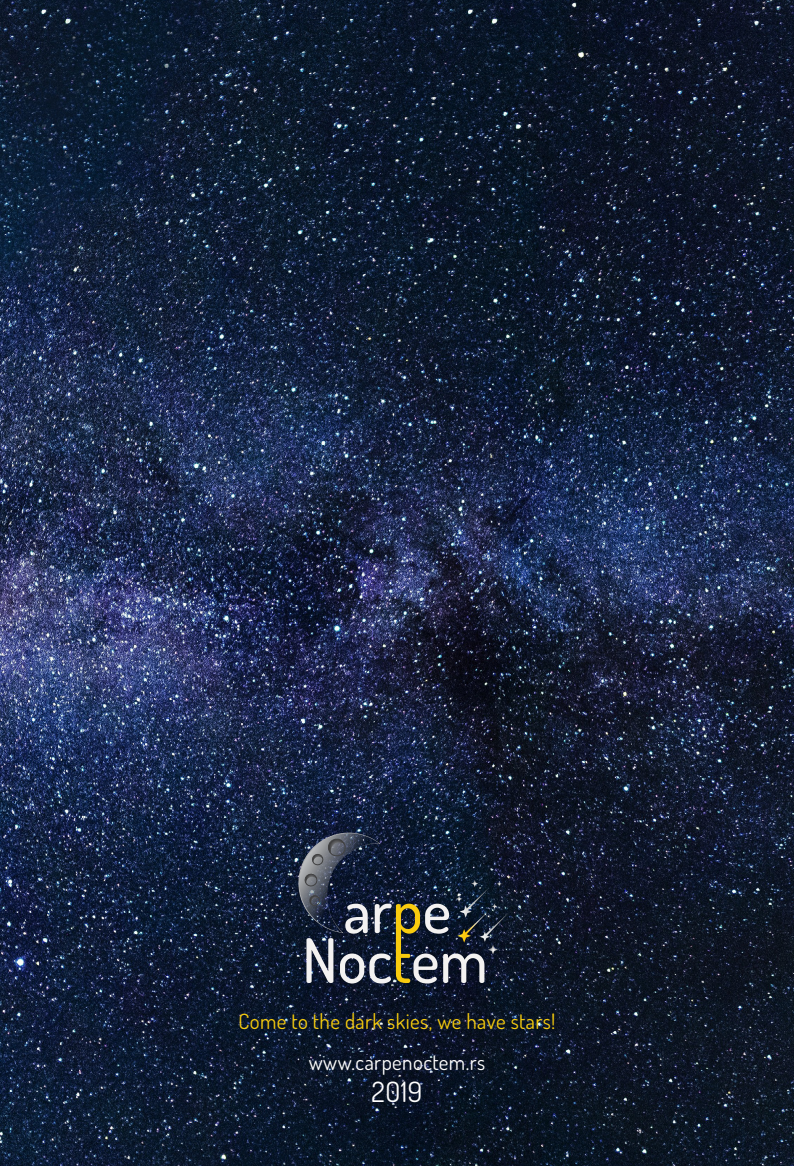
<style>
.page{position:relative;width:794px;height:1166px;background:#fff}
.page>*{position:absolute;margin:0;border:0;box-sizing:border-box;transform-origin:0 0}
.t1{font:500 61.43px/49.9px "Dosis";color:#f3f2f1;text-align:center}
.t2{font:28px "Dosis";color:#fff}
.t3{font:21px "Dosis";letter-spacing:.02em;color:#f7cc0d}
.t4{font:21px "Dosis";letter-spacing:.02em;color:#fff}
.s1{color:#f8cb0e}
</style>
<div class="page">
<img style="left:0;top:0;width:794px;height:1166px">
<svg style="left:292px;top:821px;width:88px;height:112px;background:#293449"></svg>
<svg style="left:455px;top:880px;width:54px;height:75px;background:#1c2737"></svg>
<h1 class="t1" style="left:302px;top:884px;width:187px">ar<span class="s1">p</span>e<br>Noc<span class="s1">t</span>em</h1>
<p class="t3" style="left:238px;top:1007px;width:319px">Come to the dark skies, we have stars!</p>
<p class="t4" style="left:309px;top:1048px;width:178px">www.carpenoctem.rs</p>
<h2 class="t2" style="left:371px;top:1073px;width:52px">2019</h2>
</div>
